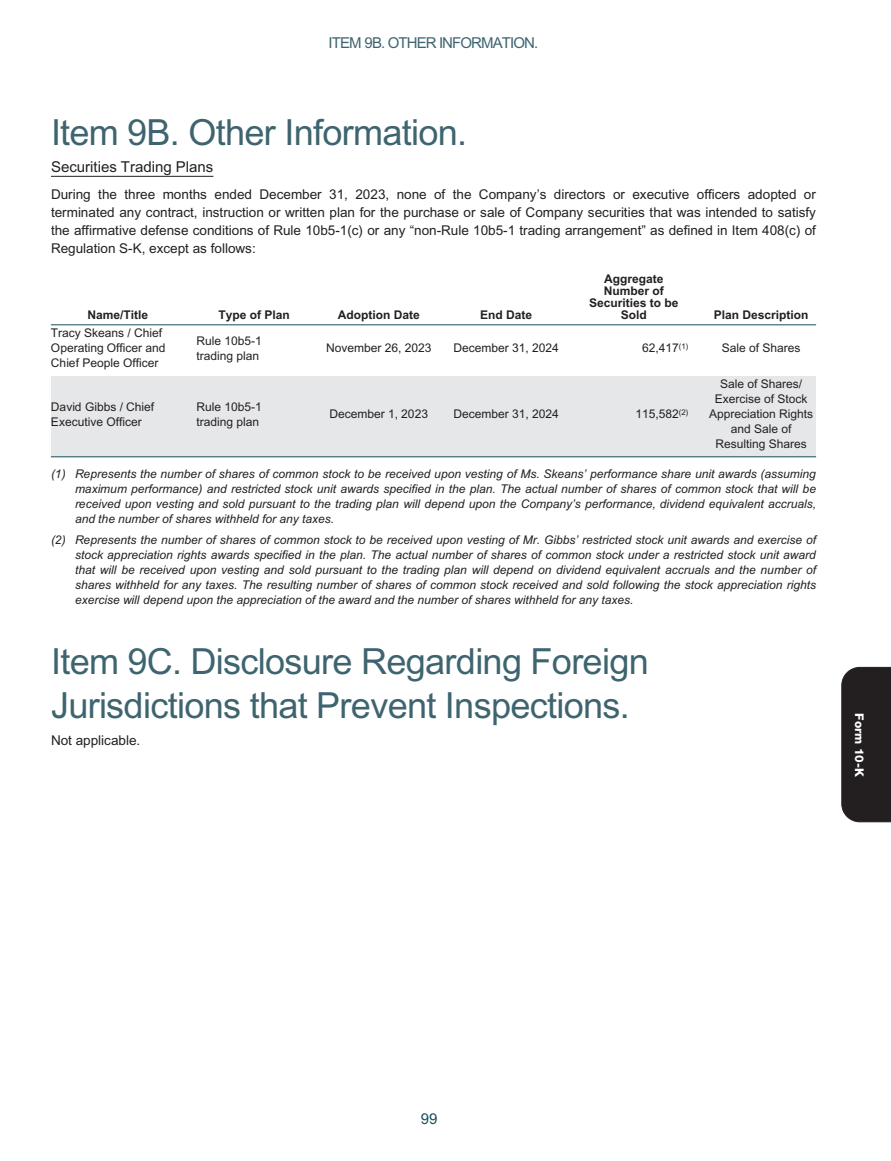
<style>
.page{position:relative;width:891px;height:1161px;background:#fff}
.page>*{position:absolute;margin:0;border:0;box-sizing:border-box;transform-origin:0 0}
.t1{font:36px/43.2px "Arial";letter-spacing:-.02em;color:#3e646f}
.t2{font:15px "Arial";letter-spacing:-.06em;color:#3e646f}
.t3{font:15px "Arial";color:#231f20}
.t4{font:15px "Arial";color:#154e59}
.t5{font:13.5px/18px "Arial";color:#231f20;text-align:justify}
.t6{font:italic 12px/15px "Arial";color:#231f20;text-align:justify}
.t7{font:12px/15px "Arial";color:#231f20}
.t8{font:700 12px/12px "Arial";color:#231f20;text-align:center}
.t9{font:800 12px "Helvetica Neue";color:#fff}
</style>
<div class="page">
<div style="left:841px;top:667px;width:50px;height:156px;background:#231f20"></div>
<hr style="left:51px;top:176px;width:162px;height:1px;background:#231f20">
<div style="left:51px;top:376px;width:765px;height:81px;background:#e6e7e9"></div>
<hr style="left:51px;top:324px;width:765px;height:1px;background:#154e59">
<hr style="left:51px;top:456px;width:765px;height:1px;background:#154e59">
<p class="t2" style="left:329px;top:37px;width:211px">ITEM 9B. OTHER INFORMATION.</p>
<h1 class="t1" style="left:51px;top:114px;width:418px">Item 9B. Other Information.</h1>
<p class="t3" style="left:51px;top:161px;width:164px">Securities Trading Plans</p>
<p class="t5" style="left:51px;top:187px;width:767px">During the three months ended December 31, 2023, none of the Company’s directors or executive officers adopted or terminated any contract, instruction or written plan for the purchase or sale of Company securities that was intended to satisfy the affirmative defense conditions of Rule 10b5-1(c) or any “non-Rule 10b5-1 trading arrangement” as defined in Item 408(c) of Regulation S-K, except as follows:</p>
<p class="t8" style="left:87px;top:310px;width:62px">Name/Title</p>
<p class="t8" style="left:219px;top:310px;width:73px">Type of Plan</p>
<p class="t8" style="left:338px;top:310px;width:84px">Adoption Date</p>
<p class="t8" style="left:480px;top:310px;width:54px">End Date</p>
<p class="t8" style="left:589px;top:274px;width:91px">Aggregate<br>Number of<br>Securities to be<br>Sold</p>
<p class="t8" style="left:714px;top:310px;width:96px">Plan Description</p>
<p class="t7" style="left:51px;top:327px;width:116px">Tracy Skeans / Chief<br>Operating Officer and<br>Chief People Officer</p>
<p class="t7" style="left:196px;top:334px;width:67px">Rule 10b5-1 trading plan</p>
<p class="t7" style="left:326px;top:342px;width:107px">November 26, 2023</p>
<p class="t7" style="left:454px;top:342px;width:107px">December 31, 2024</p>
<p class="t7" style="left:642px;top:342px;width:48px">62,417<sup>(1)</sup></p>
<p class="t7" style="left:722px;top:342px;width:80px">Sale of Shares</p>
<p class="t7" style="left:51px;top:400px;width:105px">David Gibbs / Chief<br>Executive Officer</p>
<p class="t7" style="left:196px;top:400px;width:67px">Rule 10b5-1 trading plan</p>
<p class="t7" style="left:329px;top:408px;width:100px">December 1, 2023</p>
<p class="t7" style="left:454px;top:408px;width:107px">December 31, 2024</p>
<p class="t7" style="left:636px;top:408px;width:54px">115,582<sup>(2)</sup></p>
<p class="t7" style="left:709px;top:378px;width:106px;text-align:center">Sale of Shares/<br>Exercise of Stock<br>Appreciation Rights and Sale of<br>Resulting Shares</p>
<p class="t6" style="left:75px;top:468px;width:743px;text-indent:-24px">(1) Represents the number of shares of common stock to be received upon vesting of Ms. Skeans’ performance share unit awards (assuming maximum performance) and restricted stock unit awards specified in the plan. The actual number of shares of common stock that will be received upon vesting and sold pursuant to the trading plan will depend upon the Company’s performance, dividend equivalent accruals, and the number of shares withheld for any taxes.</p>
<p class="t6" style="left:75px;top:534px;width:743px;text-indent:-24px">(2) Represents the number of shares of common stock to be received upon vesting of Mr. Gibbs’ restricted stock unit awards and exercise of stock appreciation rights awards specified in the plan. The actual number of shares of common stock under a restricted stock unit award that will be received upon vesting and sold pursuant to the trading plan will depend on dividend equivalent accruals and the number of shares withheld for any taxes. The resulting number of shares of common stock received and sold following the stock appreciation rights exercise will depend upon the appreciation of the award and the number of shares withheld for any taxes.</p>
<h1 class="t1" style="left:51px;top:644px;width:599px">Item 9C. Disclosure Regarding Foreign<br>Jurisdictions that Prevent Inspections.</h1>
<p class="t5" style="left:51px;top:732px;width:91px">Not applicable.</p>
<p class="t9" style="left:864px;top:713px;width:65px;rotate:90deg">Form 10-K</p>
<p class="t4" style="left:421px;top:1113px;width:18px">99</p>
</div>
